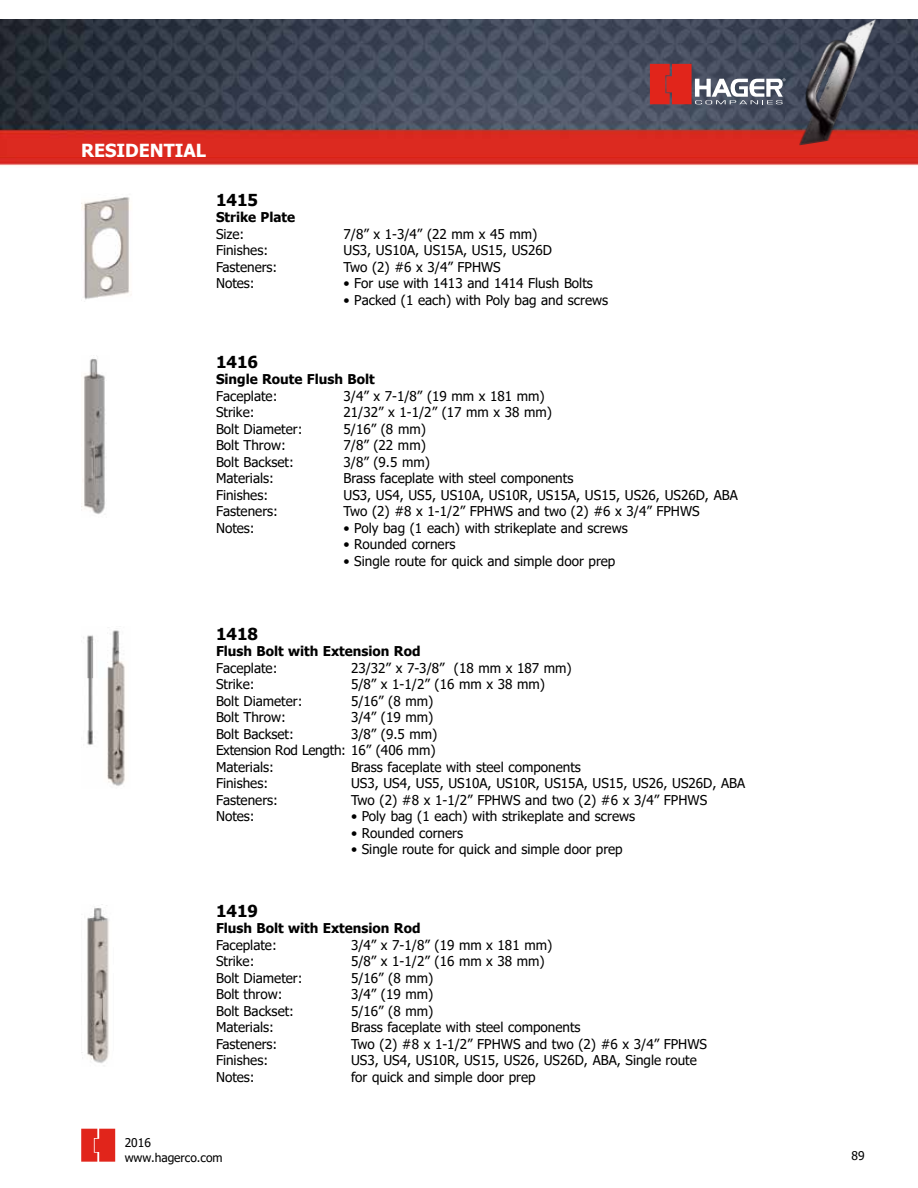
<style>
.page{position:relative;width:918px;height:1188px;background:#fff}
.page>*{position:absolute;margin:0;border:0;box-sizing:border-box;transform-origin:0 0}
.t1{font:700 18px "Tahoma";color:#fff}
.t2{font:700 16.5px "Tahoma";color:#000}
.t3{font:13.5px/16.5px "Tahoma";color:#000}
.t4{font:700 13.5px "Tahoma";color:#000}
.t5{font:13.5px/16.5px "Tahoma";letter-spacing:-.02em;color:#000}
.t6{font:12px/14.4px "Tahoma";color:#000}
</style>
<div class="page">
<svg style="left:81px;top:1129px;width:34px;height:33px"></svg>
<img style="left:0;top:19px;width:918px;height:147px">
<svg style="left:650px;top:64px;width:135px;height:40px;background:#956168"></svg>
<img style="left:81px;top:196px;width:51px;height:104px">
<img style="left:81px;top:358px;width:24px;height:156px">
<img style="left:83px;top:630px;width:42px;height:156px">
<img style="left:81px;top:904px;width:28px;height:159px">
<h1 class="t1" style="left:81px;top:138px;width:127px">RESIDENTIAL</h1>
<p class="t2" style="left:216px;top:188px;width:44px">1415</p>
<p class="t4" style="left:216px;top:208px;width:81px">Strike Plate</p>
<p class="t3" style="left:216px;top:226px;width:30px">Size:</p>
<p class="t3" style="left:343px;top:226px;width:195px">7/8” x 1-3/4” (22 mm x 45 mm)</p>
<p class="t3" style="left:216px;top:243px;width:54px">Finishes:</p>
<p class="t3" style="left:343px;top:243px;width:210px">US3, US10A, US15A, US15, US26D</p>
<p class="t3" style="left:216px;top:259px;width:63px">Fasteners:</p>
<p class="t3" style="left:343px;top:259px;width:159px">Two (2) #6 x 3/4” FPHWS</p>
<p class="t3" style="left:216px;top:276px;width:40px">Notes:</p>
<p class="t3" style="left:343px;top:276px;width:251px">• For use with 1413 and 1414 Flush Bolts</p>
<p class="t3" style="left:343px;top:292px;width:266px">• Packed (1 each) with Poly bag and screws</p>
<p class="t2" style="left:216px;top:350px;width:44px">1416</p>
<p class="t4" style="left:216px;top:370px;width:160px">Single Route Flush Bolt</p>
<p class="t3" style="left:216px;top:389px;width:63px">Faceplate:</p>
<p class="t3" style="left:343px;top:389px;width:203px">3/4” x 7-1/8” (19 mm x 181 mm)</p>
<p class="t3" style="left:216px;top:405px;width:40px">Strike:</p>
<p class="t3" style="left:343px;top:405px;width:210px">21/32” x 1-1/2” (17 mm x 38 mm)</p>
<p class="t3" style="left:216px;top:422px;width:88px">Bolt Diameter:</p>
<p class="t3" style="left:343px;top:422px;width:84px">5/16” (8 mm)</p>
<p class="t3" style="left:216px;top:438px;width:71px">Bolt Throw:</p>
<p class="t3" style="left:343px;top:438px;width:84px">7/8” (22 mm)</p>
<p class="t3" style="left:216px;top:455px;width:79px">Bolt Backset:</p>
<p class="t3" style="left:343px;top:455px;width:88px">3/8” (9.5 mm)</p>
<p class="t3" style="left:216px;top:471px;width:60px">Materials:</p>
<p class="t3" style="left:343px;top:471px;width:231px">Brass faceplate with steel components</p>
<p class="t3" style="left:216px;top:488px;width:54px">Finishes:</p>
<p class="t3" style="left:343px;top:488px;width:396px">US3, US4, US5, US10A, US10R, US15A, US15, US26, US26D, ABA</p>
<p class="t3" style="left:216px;top:504px;width:64px">Fasteners:</p>
<p class="t3" style="left:343px;top:504px;width:358px">Two (2) #8 x 1-1/2” FPHWS and two (2) #6 x 3/4” FPHWS</p>
<p class="t3" style="left:216px;top:521px;width:40px">Notes:</p>
<p class="t3" style="left:343px;top:521px;width:286px">• Poly bag (1 each) with strikeplate and screws</p>
<p class="t3" style="left:343px;top:537px;width:114px">• Rounded corners</p>
<p class="t3" style="left:343px;top:554px;width:273px">• Single route for quick and simple door prep</p>
<p class="t2" style="left:216px;top:622px;width:44px">1418</p>
<p class="t4" style="left:216px;top:642px;width:206px">Flush Bolt with Extension Rod</p>
<p class="t3" style="left:216px;top:660px;width:63px">Faceplate:</p>
<p class="t3" style="left:351px;top:660px;width:222px">23/32” x 7-3/8” (18 mm x 187 mm)</p>
<p class="t3" style="left:216px;top:677px;width:40px">Strike:</p>
<p class="t3" style="left:351px;top:677px;width:195px">5/8” x 1-1/2” (16 mm x 38 mm)</p>
<p class="t3" style="left:216px;top:693px;width:88px">Bolt Diameter:</p>
<p class="t3" style="left:351px;top:693px;width:84px">5/16” (8 mm)</p>
<p class="t3" style="left:216px;top:710px;width:71px">Bolt Throw:</p>
<p class="t3" style="left:351px;top:710px;width:84px">3/4” (19 mm)</p>
<p class="t3" style="left:216px;top:726px;width:79px">Bolt Backset:</p>
<p class="t5" style="left:216px;top:726px;width:223px;text-indent:135px">3/8” (9.5 mm)<br>Extension Rod Length: 16” (406 mm)<br>Materials:</p>
<p class="t3" style="left:351px;top:759px;width:231px">Brass faceplate with steel components</p>
<p class="t3" style="left:216px;top:776px;width:54px">Finishes:</p>
<p class="t3" style="left:351px;top:776px;width:396px">US3, US4, US5, US10A, US10R, US15A, US15, US26, US26D, ABA</p>
<p class="t3" style="left:216px;top:792px;width:64px">Fasteners:</p>
<p class="t3" style="left:351px;top:792px;width:358px">Two (2) #8 x 1-1/2” FPHWS and two (2) #6 x 3/4” FPHWS</p>
<p class="t3" style="left:216px;top:809px;width:40px">Notes:</p>
<p class="t3" style="left:351px;top:809px;width:286px">• Poly bag (1 each) with strikeplate and screws</p>
<p class="t3" style="left:351px;top:825px;width:114px">• Rounded corners</p>
<p class="t3" style="left:351px;top:842px;width:273px">• Single route for quick and simple door prep</p>
<p class="t2" style="left:216px;top:899px;width:44px">1419</p>
<p class="t4" style="left:216px;top:919px;width:206px">Flush Bolt with Extension Rod</p>
<p class="t3" style="left:216px;top:937px;width:88px">Faceplate:<br>Strike:<br>Bolt Diameter:<br>Bolt throw:<br>Bolt Backset:<br>Materials:<br>Fasteners:<br>Finishes:<br>Notes:</p>
<p class="t3" style="left:351px;top:937px;width:358px">3/4” x 7-1/8” (19 mm x 181 mm)<br>5/8” x 1-1/2” (16 mm x 38 mm)<br>5/16” (8 mm)<br>3/4” (19 mm)<br>5/16” (8 mm)<br>Brass faceplate with steel components<br>Two (2) #8 x 1-1/2” FPHWS and two (2) #6 x 3/4” FPHWS<br>US3, US4, US10R, US15, US26, US26D, ABA, Single route for quick and simple door prep</p>
<p class="t6" style="left:125px;top:1136px;width:99px">2016 www.hagerco.com</p>
<p class="t6" style="left:852px;top:1150px;width:15px">89</p>
</div>
